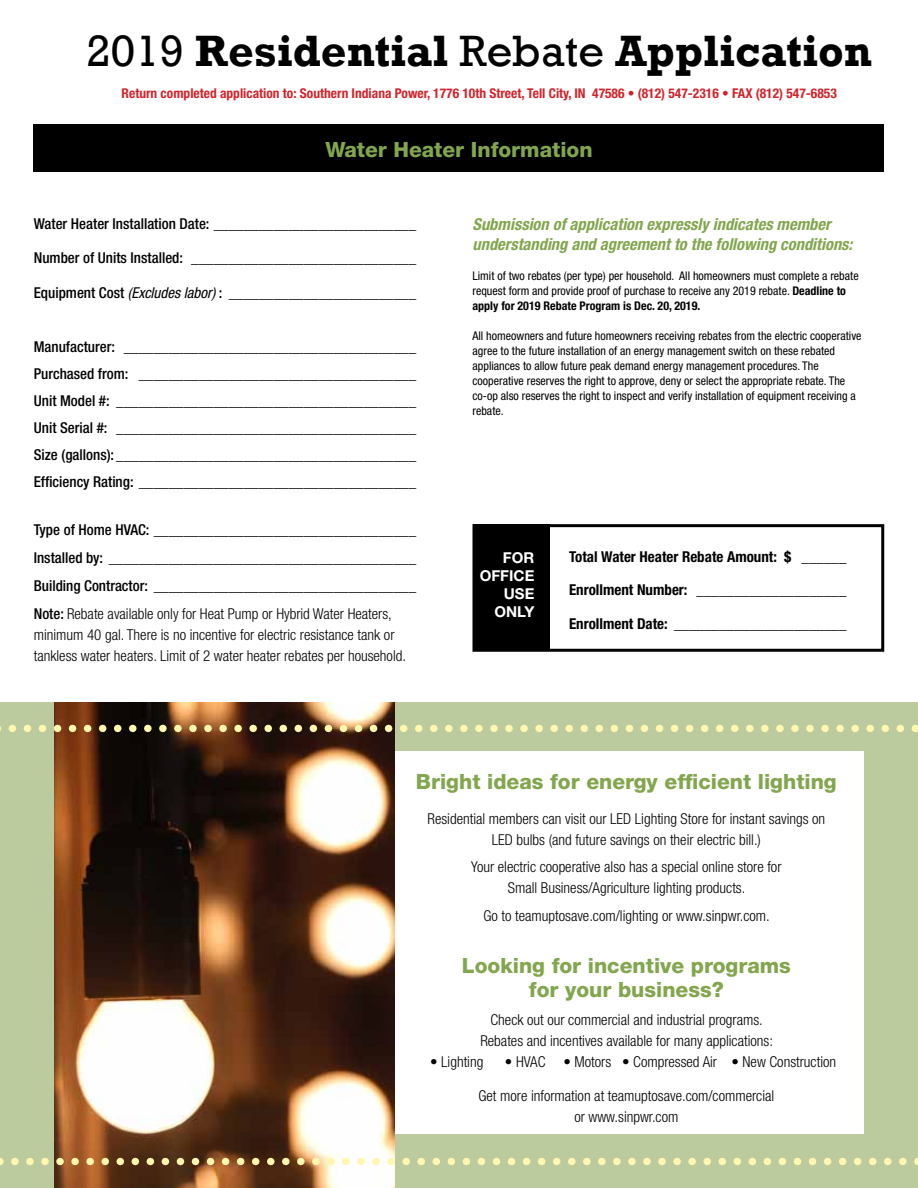
<style>
.page{position:relative;width:918px;height:1188px;background:#fff}
.page>*{position:absolute;margin:0;border:0;box-sizing:border-box;transform-origin:0 0}
.t1{font:700 45px "Rockwell";color:#000}
.t2{font:800 21px/24px "Helvetica Neue LT Std";color:#82a64e;text-align:center}
.t3{font:italic 700 condensed 16.5px/19.8px "Helvetica Neue LT Std";color:#82a64e}
.t4{font:500 condensed 15px/27px "Helvetica Neue LT Std";color:#000;text-align:justify}
.t5{font:300 condensed 15px/21px "Helvetica Neue LT Std";color:#000;text-align:center}
.t6{font:700 condensed 15px "Helvetica Neue LT Std";color:#000}
.t7{font:800 condensed 15px "Helvetica Neue LT Std";color:#000}
.t8{font:700 15px/18px "Helvetica Neue LT Std";color:#fff;text-align:right}
.t9{font:700 condensed 13.5px "Helvetica Neue LT Std";color:#d2232a}
.t10{font:condensed 12px/15px "Helvetica Neue LT Std";color:#000}
.s1{font-weight:400}
.s2{font-weight:500}
.s3{font-weight:400;font-style:italic}
.s4{font-weight:300}
.s5{font-weight:700}
</style>
<div class="page">
<div style="left:34px;top:124px;width:850px;height:48px;background:#000"></div>
<div style="left:472px;top:524px;width:412px;height:128px;border:3px solid #000"></div>
<div style="left:473px;top:525px;width:76px;height:126px;background:#000"></div>
<div style="left:0;top:703px;width:918px;height:485px;background:#bccb9d"></div>
<div style="left:394px;top:752px;width:470px;height:382px;background:#fff"></div>
<img style="left:54px;top:703px;width:340px;height:485px">
<svg style="left:0;top:725px;width:918px;height:7px"></svg>
<svg style="left:0;top:1158px;width:918px;height:7px"></svg>
<h1 class="t1" style="left:87px;top:23px;width:787px"><span class="s1">2019</span> Residential <span class="s1">Rebate</span> Application</h1>
<p class="t9" style="left:122px;top:85px;width:717px">Return completed application to: Southern Indiana Power, 1776 10th Street, Tell City, IN 47586 <span class="s1">•</span> (812) 547-2316 <span class="s1">•</span> FAX (812) 547-6853</p>
<h2 class="t2" style="left:325px;top:137px;width:269px">Water Heater Information</h2>
<p class="t4" style="left:34px;top:210px;width:384px">Water Heater Installation Date: ___________________________</p>
<p class="t7" style="left:34px;top:249px;width:384px"><span class="s2">Number of Units Installed:</span> ______________________________</p>
<p class="t7" style="left:34px;top:283px;width:384px"><span class="s2">Equipment Cost</span> <span class="s3">(Excludes labor)</span> <span class="s2">:</span> _________________________</p>
<p class="t4" style="left:34px;top:333px;width:384px">Manufacturer: _______________________________________ Purchased from: _____________________________________ Unit Model #: ________________________________________ Unit Serial #: ________________________________________ Size (gallons): ________________________________________ Efficiency Rating: _____________________________________</p>
<p class="t4" style="left:34px;top:516px;width:384px;line-height:27.8px">Type of Home HVAC: ___________________________________ Installed by: _________________________________________ Building Contractor: ___________________________________ Note: <span class="s4">Rebate available only for Heat Pump or Hybrid Water Heaters,</span></p>
<p class="t5" style="left:34px;top:624px;width:374px;text-align:left">minimum 40 gal. There is no incentive for electric resistance tank or tankless water heaters. Limit of 2 water heater rebates per household.</p>
<p class="t3" style="left:472px;top:214px;width:382px">Submission of application expressly indicates member understanding and agreement to the following conditions:</p>
<p class="t10" style="left:472px;top:268px;width:388px">Limit of two rebates (per type) per household. All homeowners must complete a rebate request form and provide proof of purchase to receive any 2019 rebate. <span class="s5">Deadline to apply for 2019 Rebate Program is Dec. 20, 2019.</span></p>
<p class="t10" style="left:472px;top:328px;width:391px">All homeowners and future homeowners receiving rebates from the electric cooperative agree to the future installation of an energy management switch on these rebated appliances to allow future peak demand energy management procedures. The cooperative reserves the right to approve, deny or select the appropriate rebate. The co-op also reserves the right to inspect and verify installation of equipment receiving a rebate.</p>
<p class="t8" style="left:480px;top:548px;width:56px">FOR<br>OFFICE<br>USE<br>ONLY</p>
<p class="t6" style="left:569px;top:547px;width:279px">Total Water Heater Rebate Amount: $ ______</p>
<p class="t6" style="left:569px;top:581px;width:279px">Enrollment Number: ____________________</p>
<p class="t6" style="left:569px;top:615px;width:279px">Enrollment Date: _______________________</p>
<h2 class="t2" style="left:416px;top:770px;width:422px">Bright ideas for energy efficient lighting</h2>
<p class="t5" style="left:428px;top:808px;width:399px">Residential members can visit our LED Lighting Store for instant savings on<br>LED bulbs (and future savings on their electric bill.)</p>
<p class="t5" style="left:471px;top:856px;width:312px">Your electric cooperative also has a special online store for<br>Small Business/Agriculture lighting products.</p>
<p class="t5" style="left:484px;top:905px;width:288px">Go to teamuptosave.com/lighting or www.sinpwr.com.</p>
<h2 class="t2" style="left:462px;top:953px;width:331px">Looking for incentive programs for your business?</h2>
<p class="t5" style="left:480px;top:1009px;width:294px">Check out our commercial and industrial programs.<br>Rebates and incentives available for many applications:</p>
<p class="t5" style="left:430px;top:1051px;width:55px">• Lighting</p>
<p class="t5" style="left:505px;top:1051px;width:333px">• HVAC • Motors • Compressed Air • New Construction</p>
<p class="t5" style="left:479px;top:1085px;width:297px">Get more information at teamuptosave.com/commercial or www.sinpwr.com</p>
</div>
